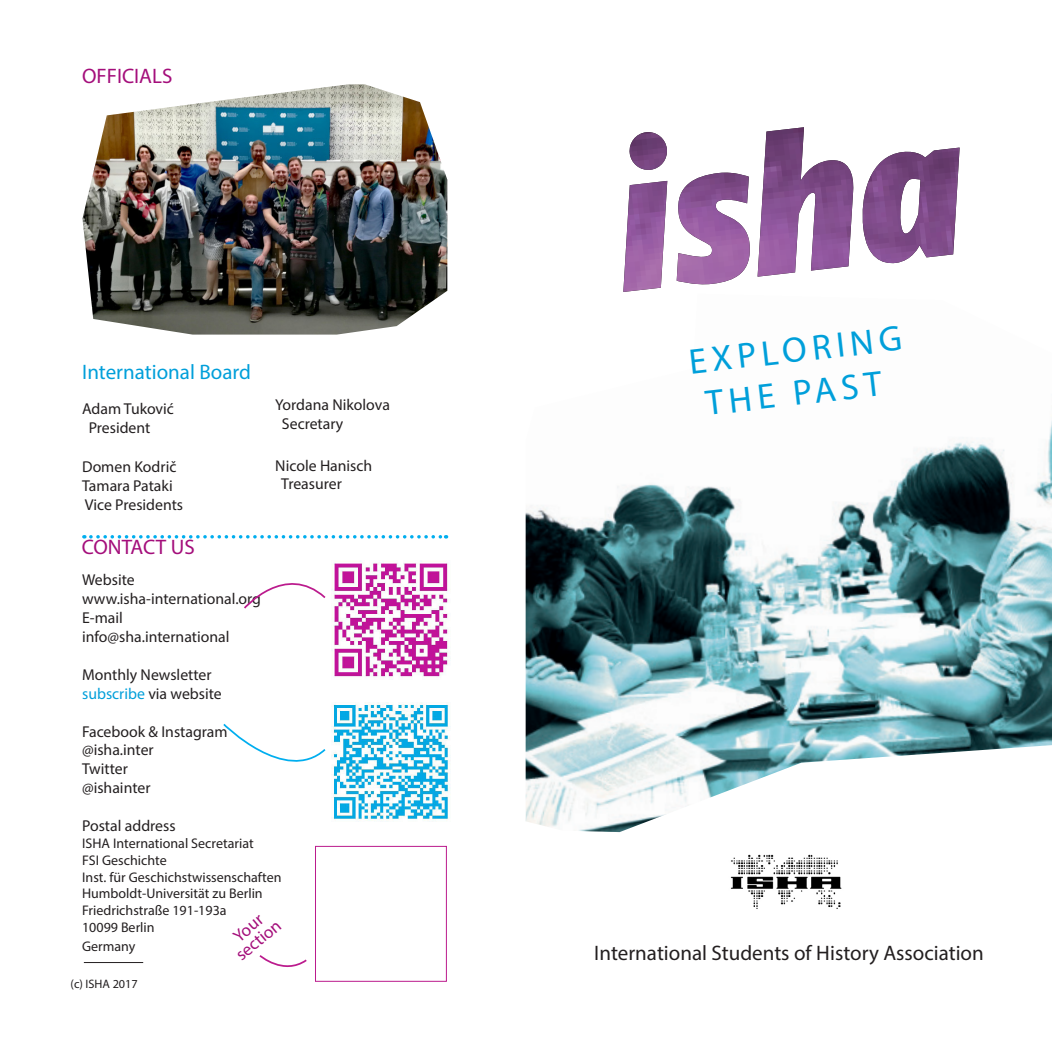
<style>
.page{position:relative;width:1052px;height:1052px;background:#fff}
.page>*{position:absolute;margin:0;border:0;box-sizing:border-box;transform-origin:0 0}
.t1{font:35.7px "Myriad Pro";color:#009fda}
.t2{font:21px "Myriad Pro";color:#231f20}
.t3{font:21px "Myriad Pro";color:#a40e7b}
.t4{font:21px "Myriad Pro";color:#009fda}
.t5{font:17.5px/15.8px "Myriad Pro";color:#a40e7b;text-align:center}
.t6{font:15.75px/18.9px "Myriad Pro";color:#231f20}
.t7{font:14px "Myriad Pro";color:#231f20}
.t8{font:12.25px "Myriad Pro";color:#231f20}
.s1{color:#009fda}
</style>
<div class="page">
<img style="left:525px;top:421px;width:527px;height:411px">
<img style="left:730px;top:854px;width:112px;height:55px">
<img style="left:623px;top:127px;width:336px;height:165px">
<img style="left:332px;top:702px;width:119px;height:119px">
<svg style="left:223px;top:723px;width:103px;height:39px"></svg>
<svg style="left:244px;top:583px;width:82px;height:26px"></svg>
<svg style="left:259px;top:955px;width:48px;height:12px"></svg>
<img style="left:332px;top:561px;width:119px;height:118px">
<svg style="left:91px;top:535px;width:355px;height:3px"></svg>
<img style="left:82px;top:84px;width:365px;height:250px">
<hr style="left:84px;top:962px;width:59px;height:1px;background:#231f20">
<div style="left:315px;top:846px;width:132px;height:135px;border:1px solid #bb1b8d"></div>
<p class="t3" style="left:82px;top:63px;width:92px">OFFICIALS</p>
<p class="t4" style="left:82px;top:359px;width:170px">International Board</p>
<p class="t6" style="left:82px;top:399px;width:93px">Adam Tuković</p>
<p class="t6" style="left:89px;top:418px;width:63px">President</p>
<p class="t6" style="left:82px;top:457px;width:96px">Domen Kodrič</p>
<p class="t6" style="left:82px;top:476px;width:92px">Tamara Pataki</p>
<p class="t6" style="left:85px;top:495px;width:100px">Vice Presidents</p>
<p class="t3" style="left:82px;top:534px;width:115px">CONTACT US</p>
<p class="t6" style="left:275px;top:395px;width:116px">Yordana Nikolova</p>
<p class="t6" style="left:282px;top:414px;width:63px">Secretary</p>
<p class="t6" style="left:275px;top:455px;width:99px">Nicole Hanisch</p>
<p class="t6" style="left:281px;top:474px;width:62px">Treasurer</p>
<p class="t6" style="left:82px;top:570px;width:54px">Website</p>
<p class="t6" style="left:82px;top:589px;width:180px">www.isha-international.org</p>
<p class="t6" style="left:82px;top:608px;width:42px">E-mail</p>
<p class="t6" style="left:82px;top:627px;width:149px">info@sha.international</p>
<p class="t6" style="left:82px;top:665px;width:131px">Monthly Newsletter</p>
<p class="t6" style="left:82px;top:684px;width:141px"><span class="s1">subscribe</span> via website</p>
<p class="t6" style="left:82px;top:721px;width:147px">Facebook &amp; Instagram @isha.inter<br>Twitter<br>@ishainter</p>
<p class="t6" style="left:82px;top:816px;width:95px">Postal address</p>
<p class="t7" style="left:82px;top:834px;width:173px">ISHA International Secretariat</p>
<p class="t7" style="left:82px;top:851px;width:86px">FSI Geschichte</p>
<p class="t7" style="left:82px;top:868px;width:201px">Inst. für Geschichstwissenschaften</p>
<p class="t7" style="left:82px;top:885px;width:182px">Humboldt-Universität zu Berlin</p>
<p class="t7" style="left:82px;top:901px;width:146px">Friedrichstraße 191-193a</p>
<p class="t7" style="left:82px;top:918px;width:74px">10099 Berlin</p>
<p class="t7" style="left:82px;top:937px;width:55px">Germany</p>
<p class="t5" style="left:223px;top:938px;width:54px;rotate:-40deg">Your section</p>
<p class="t8" style="left:71px;top:976px;width:69px">(c) ISHA 2017</p>
<p class="t1" style="left:686px;top:339px;width:216px;rotate:-6deg">EXPLORING</p>
<p class="t1" style="left:703px;top:380px;width:178px;rotate:-6deg">THE PAST</p>
<p class="t2" style="left:594px;top:939px;width:391px">International Students of History Association</p>
</div>
